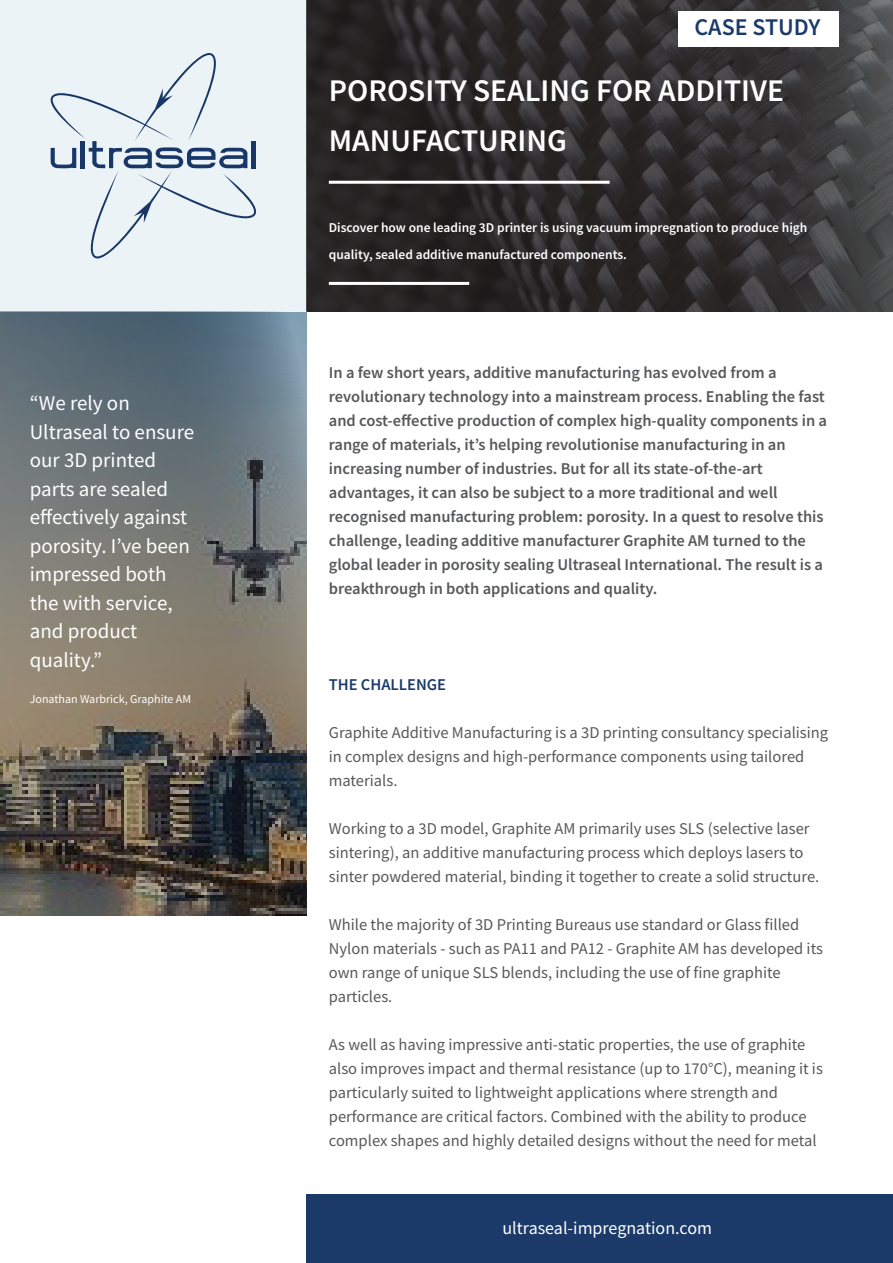
<style>
.page{position:relative;width:893px;height:1263px;background:#fff}
.page>*{position:absolute;margin:0;border:0;box-sizing:border-box;transform-origin:0 0}
.t1{font:600 31.5px/49.5px "Source Sans Pro";color:#fff}
.t2{font:600 24px "Source Sans Pro";color:#1b3a69}
.t3{font:21px/28.5px "Source Sans Pro";color:#fff}
.t4{font:18px "Source Sans Pro";color:#fff}
.t5{font:16.5px/24px "Source Sans Pro";color:#57585a}
.t6{font:600 16.5px/24px "Source Sans Pro";color:#57585a}
.t7{font:600 16.5px "Source Sans Pro";color:#1b3a69}
.t8{font:600 13.5px/27px "Source Sans Pro";color:#fff}
.t9{font:12px "Source Sans Pro";color:#fff}
</style>
<div class="page">
<div style="left:0;top:0;width:307px;height:311px;background:#ebf3f6"></div>
<svg style="left:51px;top:53px;width:205px;height:205px"></svg>
<div style="left:307px;top:1195px;width:586px;height:68px;background:#1b3a69"></div>
<svg style="left:307px;top:0;width:586px;height:311px;background:#312e2f"></svg>
<hr style="left:329px;top:181px;width:281px;height:3px;background:#fff">
<hr style="left:329px;top:282px;width:140px;height:3px;background:#fff">
<div style="left:679px;top:11px;width:160px;height:36px;background:#fff"></div>
<svg style="left:0;top:311px;width:307px;height:604px;background:#696a66"></svg>
<p class="t3" style="left:30px;top:389px;width:102px">“We rely on</p>
<p class="t3" style="left:30px;top:417px;width:166px">Ultraseal to ensure our 3D printed parts are sealed</p>
<p class="t3" style="left:30px;top:503px;width:159px">effectively against</p>
<p class="t3" style="left:30px;top:531px;width:162px">porosity. I’ve been impressed both the with service, and product</p>
<p class="t3" style="left:30px;top:645px;width:74px">quality.”</p>
<p class="t9" style="left:30px;top:691px;width:163px">Jonathan Warbrick, Graphite AM</p>
<p class="t2" style="left:694px;top:11px;width:127px">CASE STUDY</p>
<p class="t1" style="left:329px;top:66px;width:457px">POROSITY SEALING FOR ADDITIVE<br>MANUFACTURING</p>
<p class="t8" style="left:329px;top:214px;width:480px">Discover how one leading 3D printer is using vacuum impregnation to produce high quality, sealed additive manufactured components.</p>
<p class="t6" style="left:329px;top:360px;width:449px">In a few short years, additive manufacturing has evolved from a</p>
<p class="t6" style="left:329px;top:384px;width:500px">revolutionary technology into a mainstream process. Enabling the fast and cost-effective production of complex high-quality components in a range of materials, it’s helping revolutionise manufacturing in an</p>
<p class="t6" style="left:329px;top:456px;width:435px">increasing number of industries. But for all its state-of-the-art</p>
<p class="t6" style="left:329px;top:480px;width:450px">advantages, it can also be subject to a more traditional and well</p>
<p class="t6" style="left:329px;top:504px;width:496px">recognised manufacturing problem: porosity. In a quest to resolve this challenge, leading additive manufacturer Graphite AM turned to the global leader in porosity sealing Ultraseal International. The result is a breakthrough in both applications and quality.</p>
<p class="t7" style="left:329px;top:673px;width:119px">THE CHALLENGE</p>
<p class="t5" style="left:329px;top:720px;width:501px">Graphite Additive Manufacturing is a 3D printing consultancy specialising in complex designs and high-performance components using tailored</p>
<p class="t5" style="left:329px;top:768px;width:70px">materials.</p>
<p class="t5" style="left:329px;top:816px;width:482px">Working to a 3D model, Graphite AM primarily uses SLS (selective laser</p>
<p class="t5" style="left:329px;top:840px;width:476px">sintering), an additive manufacturing process which deploys lasers to</p>
<p class="t5" style="left:329px;top:864px;width:492px">sinter powdered material, binding it together to create a solid structure.</p>
<p class="t5" style="left:329px;top:912px;width:472px">While the majority of 3D Printing Bureaus use standard or Glass filled</p>
<p class="t5" style="left:329px;top:936px;width:496px">Nylon materials - such as PA11 and PA12 - Graphite AM has developed its own range of unique SLS blends, including the use of fine graphite</p>
<p class="t5" style="left:329px;top:984px;width:65px">particles.</p>
<p class="t5" style="left:329px;top:1032px;width:496px">As well as having impressive anti-static properties, the use of graphite also improves impact and thermal resistance (up to 170°C), meaning it is particularly suited to lightweight applications where strength and</p>
<p class="t5" style="left:329px;top:1104px;width:489px">performance are critical factors. Combined with the ability to produce complex shapes and highly detailed designs without the need for metal</p>
<p class="t4" style="left:502px;top:1216px;width:211px">ultraseal-impregnation.com</p>
</div>
